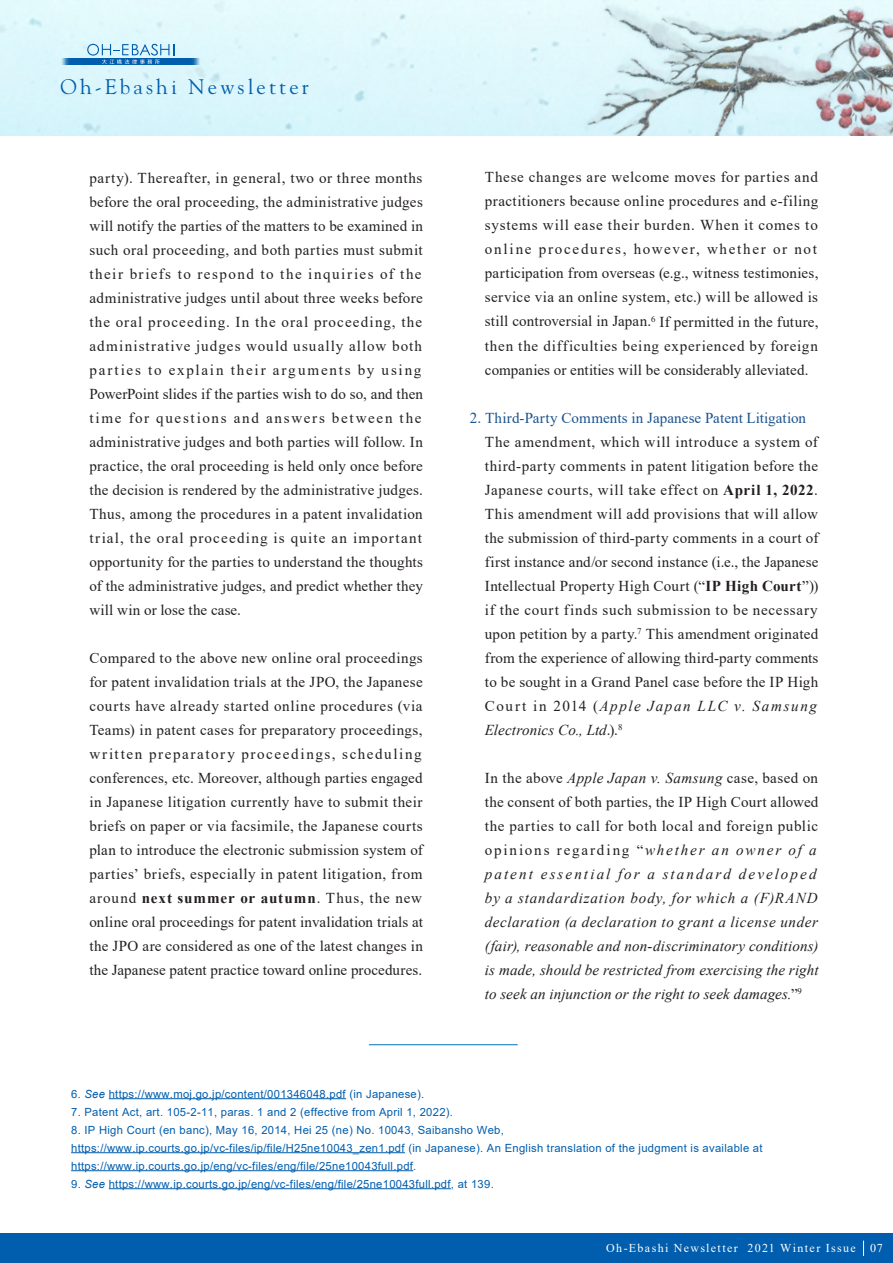
<style>
.page{position:relative;width:893px;height:1263px;background:#fff}
.page>*{position:absolute;margin:0;border:0;box-sizing:border-box;transform-origin:0 0}
.t1{font:21px "Goudy Std";letter-spacing:.15em;color:#015dad}
.t2{font:15.15px/24px "Times New Roman";letter-spacing:.01em;color:#231f20;text-align:justify}
.t3{font:italic 15.15px/24px "Times New Roman";letter-spacing:.025em;color:#231f20}
.t4{font:15.15px "Times New Roman";letter-spacing:.005em;color:#1a538e}
.t5{font:12px "Times New Roman";letter-spacing:.11em;color:#fff}
.t6{font:11.25px/18px "Arial";letter-spacing:.025em;color:#015dad}
.s1{font-weight:700}
.s2{font-style:italic}
.s3{font-style:normal}
</style>
<div class="page">
<hr style="left:109px;top:1098px;width:237px;height:1px;background:#015dad">
<hr style="left:71px;top:1152px;width:334px;height:1px;background:#015dad">
<hr style="left:71px;top:1170px;width:342px;height:1px;background:#015dad">
<hr style="left:109px;top:1188px;width:342px;height:1px;background:#015dad">
<hr style="left:369px;top:1044px;width:149px;height:1px;background:#0072bc">
<div style="left:0;top:1233px;width:893px;height:30px;background:#015dad"></div>
<svg style="left:863px;top:1241px;width:1px;height:15px"></svg>
<img style="left:1px;top:0;width:892px;height:136px">
<div style="left:61px;top:58px;width:140px;height:7px;background:#dbf5fb"></div>
<div style="left:61px;top:58px;width:139px;height:7px;background:#ceedf5"></div>
<div style="left:62px;top:58px;width:138px;height:7px;background:#c7e7f3"></div>
<div style="left:62px;top:58px;width:137px;height:7px;background:#bce0ee"></div>
<div style="left:63px;top:58px;width:136px;height:7px;background:#a5cfe6"></div>
<div style="left:63px;top:58px;width:135px;height:7px;background:#98c6e1"></div>
<div style="left:64px;top:58px;width:134px;height:7px;background:#8abcdc"></div>
<div style="left:64px;top:58px;width:133px;height:7px;background:#7cb2d7"></div>
<div style="left:65px;top:58px;width:132px;height:7px;background:#61a0cd"></div>
<div style="left:65px;top:58px;width:131px;height:7px;background:#5497c8"></div>
<div style="left:66px;top:58px;width:130px;height:7px;background:#488fc4"></div>
<div style="left:66px;top:58px;width:129px;height:7px;background:#3380bd"></div>
<div style="left:67px;top:58px;width:128px;height:7px;background:#2b7aba"></div>
<div style="left:67px;top:58px;width:127px;height:7px;background:#2274b7"></div>
<div style="left:68px;top:58px;width:126px;height:7px;background:#156bb3"></div>
<div style="left:68px;top:58px;width:125px;height:7px;background:#1068b1"></div>
<div style="left:69px;top:58px;width:124px;height:7px;background:#0c65b0"></div>
<div style="left:69px;top:58px;width:123px;height:7px;background:#015dad"></div>
<svg style="left:87px;top:44px;width:87px;height:20px"></svg>
<h1 class="t1" style="left:61px;top:74px;width:250px">Oh-Ebashi Newsletter</h1>
<p class="t2" style="left:89px;top:165px;width:335px">party). Thereafter, in general, two or three months before the oral proceeding, the administrative judges will notify the parties of the matters to be examined in such oral proceeding, and both parties must submit their briefs to respond to the inquiries of the administrative judges until about three weeks before the oral proceeding. In the oral proceeding, the administrative judges would usually allow both parties to explain their arguments by using PowerPoint slides if the parties wish to do so, and then time for questions and answers between the administrative judges and both parties will follow. In practice, the oral proceeding is held only once before the decision is rendered by the administrative judges.<br>Thus, among the procedures in a patent invalidation trial, the oral proceeding is quite an important opportunity for the parties to understand the thoughts of the administrative judges, and predict whether they will win or lose the case.</p>
<p class="t2" style="left:89px;top:645px;width:335px">Compared to the above new online oral proceedings for patent invalidation trials at the JPO, the Japanese courts have already started online procedures (via Teams) in patent cases for preparatory proceedings, written preparatory proceedings, scheduling conferences, etc. Moreover, although parties engaged in Japanese litigation currently have to submit their briefs on paper or via facsimile, the Japanese courts plan to introduce the electronic submission system of parties’ briefs, especially in patent litigation, from around <span class="s1">next summer or autumn</span>. Thus, the new online oral proceedings for patent invalidation trials at the JPO are considered as one of the latest changes in the Japanese patent practice toward online procedures.</p>
<p class="t2" style="left:485px;top:165px;width:335px">These changes are welcome moves for parties and practitioners because online procedures and e-filing systems will ease their burden. When it comes to online procedures, however, whether or not participation from overseas (e.g., witness testimonies, service via an online system, etc.) will be allowed is still controversial in Japan.<sup>6</sup> If permitted in the future, then the difficulties being experienced by foreign companies or entities will be considerably alleviated.</p>
<p class="t4" style="left:470px;top:407px;width:338px">2. Third-Party Comments in Japanese Patent Litigation</p>
<p class="t2" style="left:485px;top:429px;width:335px">The amendment, which will introduce a system of third-party comments in patent litigation before the Japanese courts, will take effect on <span class="s1">April 1, 2022</span>.<br>This amendment will add provisions that will allow the submission of third-party comments in a court of first instance and/or second instance (i.e., the Japanese Intellectual Property High Court (“<span class="s1">IP High Court</span>”)) if the court finds such submission to be necessary upon petition by a party.<sup>7</sup> This amendment originated from the experience of allowing third-party comments to be sought in a Grand Panel case before the IP High Court in 2014 (<span class="s2">Apple Japan LLC v. Samsung Electronics Co., Ltd</span>.).<sup>8</sup></p>
<p class="t3" style="left:485px;top:765px;width:335px"><span class="s3">In the above</span> Apple Japan v. Samsung <span class="s3">case, based on the consent of both parties, the IP High Court allowed the parties to call for both local and foreign public opinions regarding “</span>whether an owner of a patent essential for a standard developed by a standardization body, for which a (F)RAND declaration (a declaration to grant a license under (fair), reasonable and non-discriminatory conditions) is made, should be restricted from exercising the right to seek an injunction or the right to seek damages.<span class="s3">”</span><sup>9</sup></p>
<p class="t6" style="left:71px;top:1084px;width:355px">6. <span class="s2">See</span> https://www.moj.go.jp/content/001346048.pdf (in Japanese).</p>
<p class="t6" style="left:71px;top:1102px;width:383px">7. Patent Act, art. 105-2-11, paras. 1 and 2 (effective from April 1, 2022).</p>
<p class="t6" style="left:71px;top:1120px;width:693px">8. IP High Court (en banc), May 16, 2014, Hei 25 (ne) No. 10043, Saibansho Web, https://www.ip.courts.go.jp/vc-files/ip/file/H25ne10043_zen1.pdf (in Japanese). An English translation of the judgment is available at https://www.ip.courts.go.jp/eng/vc-files/eng/file/25ne10043full.pdf.</p>
<p class="t6" style="left:71px;top:1174px;width:424px">9. <span class="s2">See</span> https://www.ip.courts.go.jp/eng/vc-files/eng/file/25ne10043full.pdf, at 139.</p>
<p class="t5" style="left:606px;top:1239px;width:278px">Oh-Ebashi Newsletter 2021 Winter Issue 07</p>
</div>
